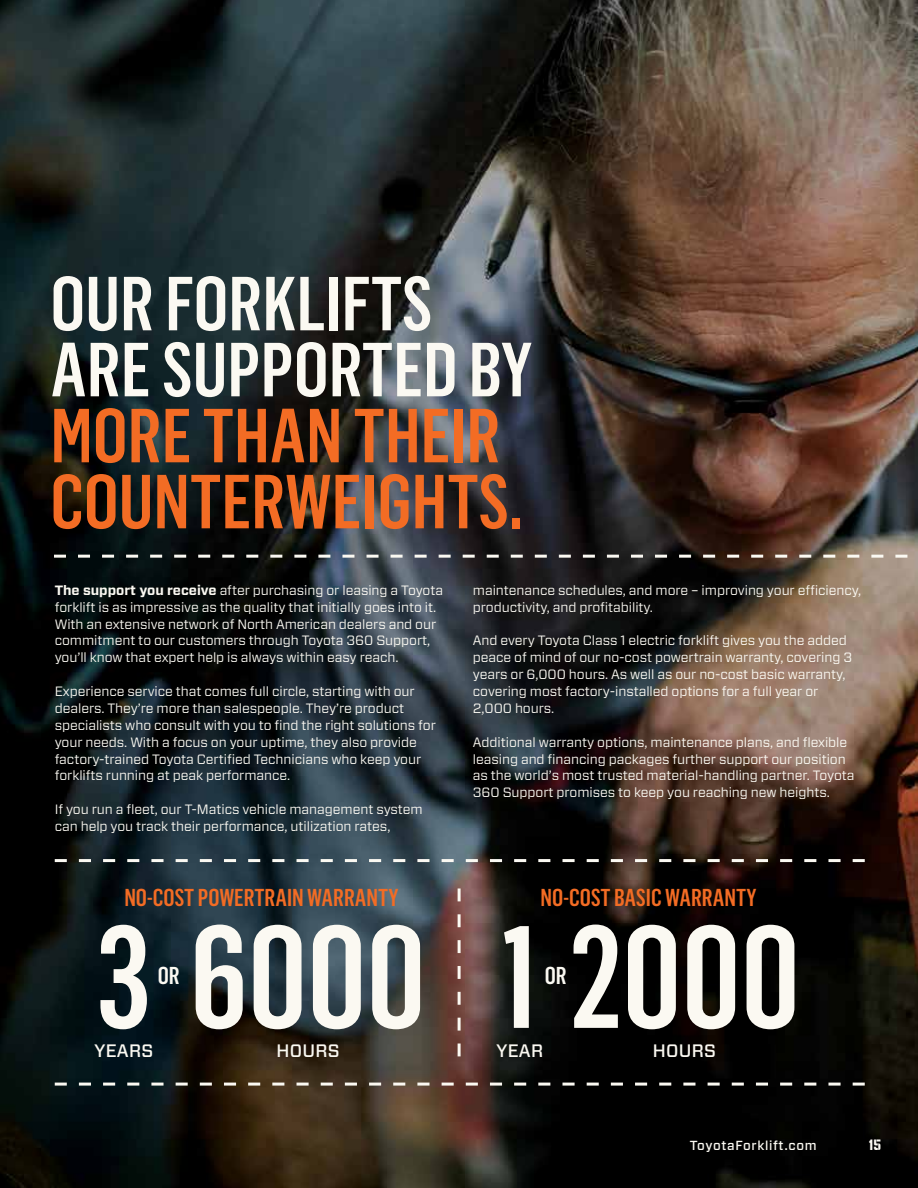
<style>
.page{position:relative;width:918px;height:1188px;background:#fff}
.page>*{position:absolute;margin:0;border:0;box-sizing:border-box;transform-origin:0 0}
.t1{font:500 142.5px "Flama Condensed";letter-spacing:-.005em;color:#fbf9f2}
.t2{font:500 75px/66px "Flama Condensed";color:#f36c24}
.t3{font:500 75px/66px "Flama Condensed";color:#fbf9f2}
.t4{font:500 24px "Flama Condensed";color:#f36c24}
.t5{font:500 24px "Flama Condensed";color:#fbf9f2}
.t6{font:500 18px "Forza";letter-spacing:.015em;color:#fbf9f2}
.t7{font:15px "Numbers Prospekt";color:#fbf9f2}
.t8{font:13.5px/16.8px "Forza";letter-spacing:-.005em;color:#fbf9f2}
.t9{font:500 13.2px "Forza";letter-spacing:.05em;color:#fbf9f2}
.s1{font-weight:700}
</style>
<div class="page">
<img style="left:1px;top:0;width:917px;height:1188px">
<svg style="left:54px;top:555px;width:864px;height:3px"></svg>
<svg style="left:55px;top:859px;width:810px;height:3px"></svg>
<svg style="left:55px;top:1083px;width:810px;height:3px"></svg>
<svg style="left:458px;top:888px;width:3px;height:168px"></svg>
<img style="left:0;top:0;width:1px;height:1188px">
<h2 class="t3" style="left:50px;top:268px;width:483px">OUR FORKLIFTS<br>ARE SUPPORTED BY</h2>
<h2 class="t2" style="left:50px;top:400px;width:474px">MORE THAN THEIR<br>COUNTERWEIGHTS.</h2>
<p class="t8" style="left:55px;top:582px;width:390px"><span class="s1">The support you receive</span> after purchasing or leasing a Toyota forklift is as impressive as the quality that initially goes into it.<br>With an extensive network of North American dealers and our commitment to our customers through Toyota 360 Support, you’ll know that expert help is always within easy reach.</p>
<p class="t8" style="left:55px;top:683px;width:383px">Experience service that comes full circle, starting with our dealers. They’re more than salespeople. They’re product specialists who consult with you to find the right solutions for your needs. With a focus on your uptime, they also provide factory-trained Toyota Certified Technicians who keep your forklifts running at peak performance.</p>
<p class="t8" style="left:55px;top:801px;width:370px">If you run a fleet, our T-Matics vehicle management system can help you track their performance, utilization rates,</p>
<p class="t8" style="left:473px;top:582px;width:390px">maintenance schedules, and more – improving your efficiency, productivity, and profitability.</p>
<p class="t8" style="left:473px;top:632px;width:381px">And every Toyota Class 1 electric forklift gives you the added peace of mind of our no-cost powertrain warranty, covering 3 years or 6,000 hours. As well as our no-cost basic warranty, covering most factory-installed options for a full year or 2,000 hours.</p>
<p class="t8" style="left:473px;top:733px;width:383px">Additional warranty options, maintenance plans, and flexible leasing and financing packages further support our position as the world’s most trusted material-handling partner. Toyota 360 Support promises to keep you reaching new heights.</p>
<h3 class="t4" style="left:124px;top:882px;width:276px">NO-COST POWERTRAIN WARRANTY</h3>
<h3 class="t4" style="left:541px;top:882px;width:217px">NO-COST BASIC WARRANTY</h3>
<h1 class="t1" style="left:96px;top:888px;width:332px">3 6000</h1>
<h3 class="t5" style="left:158px;top:960px;width:24px">OR</h3>
<h1 class="t1" style="left:500px;top:888px;width:302px">1 2000</h1>
<h3 class="t5" style="left:545px;top:960px;width:24px">OR</h3>
<h3 class="t6" style="left:95px;top:1039px;width:60px">YEARS</h3>
<h3 class="t6" style="left:276px;top:1039px;width:65px">HOURS</h3>
<h3 class="t6" style="left:497px;top:1039px;width:48px">YEAR</h3>
<h3 class="t6" style="left:653px;top:1039px;width:65px">HOURS</h3>
<p class="t9" style="left:690px;top:1136px;width:129px">ToyotaForklift.com</p>
<p class="t7" style="left:869px;top:1138px;width:14px">15</p>
</div>
